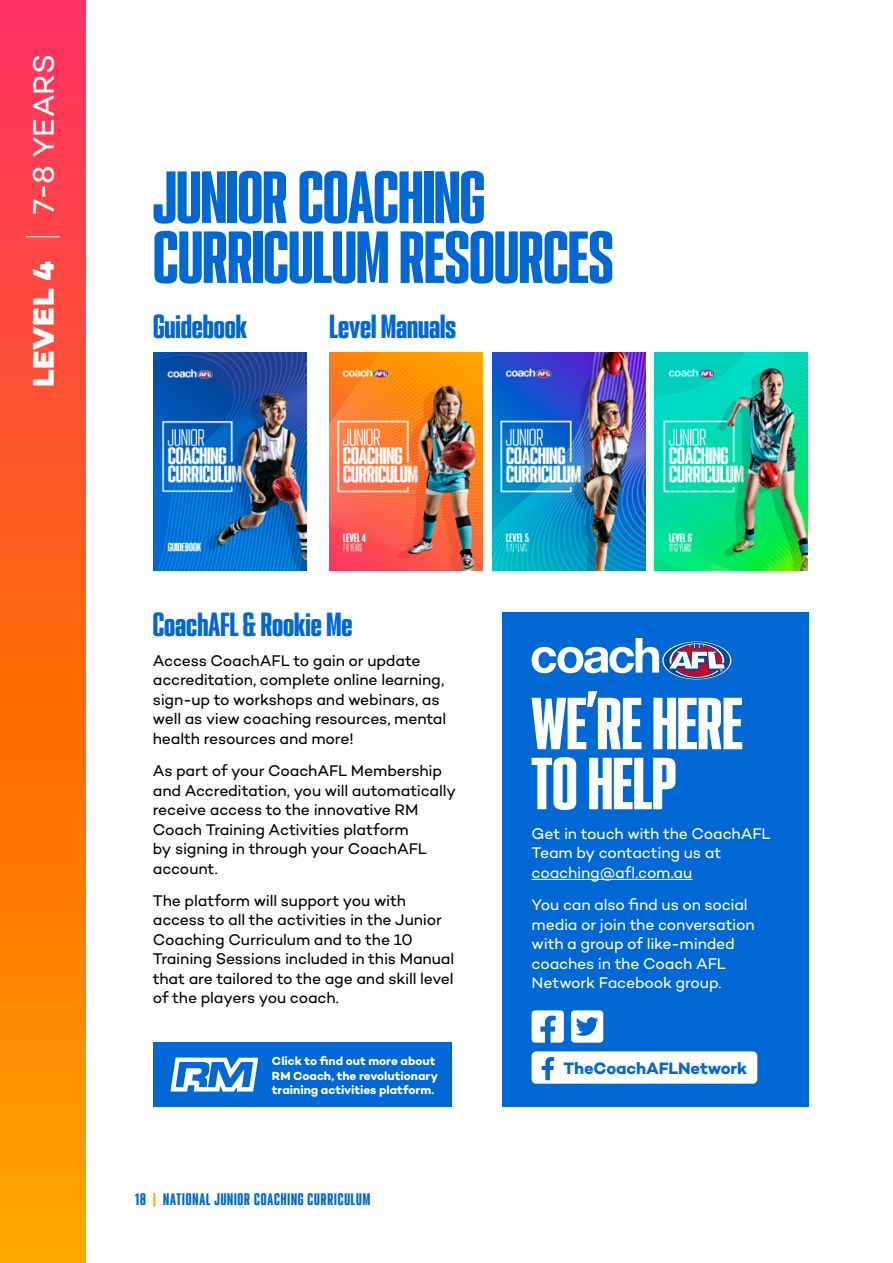
<style>
.page{position:relative;width:893px;height:1263px;background:#fff}
.page>*{position:absolute;margin:0;border:0;box-sizing:border-box;transform-origin:0 0}
.Header_1{font:66px/60px "PODIUM Sharp 2.10";letter-spacing:-.01em;color:#0068d4}
.Header_1-2{font:66px/60px "PODIUM Sharp 2.10";color:#fff}
.Header_2{font:30px "PODIUM Sharp 2.10";letter-spacing:-.005em;color:#0068d4}
.t1{font:30px "Campton";letter-spacing:.01em;color:#fff}
.Body_Copy{font:700 16.8px "Campton";letter-spacing:-.015em;color:#0068d4}
.Body_Copy-2{font:15.75px/19.5px "Campton";letter-spacing:-.015em;color:#000}
.Body_Copy-3{font:15.75px/19.5px "Campton";letter-spacing:-.015em;color:#fff}
.t2{font:15px "PODIUM Sharp 2.10";letter-spacing:.06em;color:#0068d4}
.Body_Copy-4{font:700 12px/14.9px "Campton";color:#fff}
.s1{font-weight:800}
.s2{font-family:"Antenna";font-weight:100;font-size:36px}
.s3{color:#ffaf00}
</style>
<div class="page">
<svg style="left:0;top:0;width:85px;height:1263px;background:#ff671e"></svg>
<div style="left:502px;top:612px;width:306px;height:495px;background:#0068d4"></div>
<hr style="left:532px;top:879px;width:160px;height:1px;background:#fff">
<svg style="left:532px;top:638px;width:127px;height:35px"></svg>
<svg style="left:662px;top:642px;width:69px;height:37px"></svg>
<div style="left:664px;top:642px;width:66px;height:37px;background:#004893;border-radius:50%"></div>
<svg style="left:669px;top:643px;width:56px;height:35px"></svg>
<svg style="left:532px;top:1010px;width:32px;height:33px"></svg>
<svg style="left:571px;top:1010px;width:32px;height:33px"></svg>
<div style="left:532px;top:1051px;width:225px;height:33px;background:#fff;border-radius:5px"></div>
<svg style="left:542px;top:1057px;width:12px;height:23px"></svg>
<div style="left:153px;top:1042px;width:298px;height:65px;background:#0068d4"></div>
<svg style="left:170px;top:1057px;width:88px;height:34px"></svg>
<hr style="left:892px;top:0;width:1px;height:1263px;background:#ffaf00">
<img style="left:492px;top:353px;width:153px;height:217px">
<img style="left:655px;top:353px;width:153px;height:217px">
<img style="left:329px;top:353px;width:153px;height:217px">
<img style="left:153px;top:353px;width:153px;height:217px">
<h2 class="t1" style="left:25px;top:387px;width:334px;rotate:-90deg"><span class="s1">LEVEL 4</span> <span class="s2">|</span> 7-8 YEARS</h2>
<p class="Header_1" style="left:153px;top:167px;width:462px">JUNIOR COACHING<br>CURRICULUM RESOURCES</p>
<p class="Header_2" style="left:153px;top:307px;width:95px">Guidebook</p>
<p class="Header_2" style="left:329px;top:307px;width:129px">Level Manuals</p>
<p class="Header_2" style="left:153px;top:605px;width:201px">CoachAFL &amp; Rookie Me</p>
<p class="Body_Copy-2" style="left:153px;top:650px;width:295px">Access CoachAFL to gain or update accreditation, complete online learning, sign-up to workshops and webinars, as well as view coaching resources, mental health resources and more!</p>
<p class="Body_Copy-2" style="left:153px;top:761px;width:305px">As part of your CoachAFL Membership and Accreditation, you will automatically receive access to the innovative RM<br>Coach Training Activities platform<br>by signing in through your CoachAFL account.</p>
<p class="Body_Copy-2" style="left:153px;top:890px;width:303px">The platform will support you with access to all the activities in the Junior Coaching Curriculum and to the 10<br>Training Sessions included in this Manual that are tailored to the age and skill level of the players you coach.</p>
<p class="Body_Copy-4" style="left:272px;top:1053px;width:168px">Click to find out more about<br>RM Coach, the revolutionary training activities platform.</p>
<p class="t2" style="left:135px;top:1189px;width:237px">18 <span class="s3">|</span> NATIONAL JUNIOR COACHING CURRICULUM</p>
<p class="Header_1-2" style="left:532px;top:693px;width:213px">WE’RE HERE<br>TO HELP</p>
<p class="Body_Copy-3" style="left:532px;top:823px;width:241px">Get in touch with the CoachAFL<br>Team by contacting us at coaching@afl.com.au</p>
<p class="Body_Copy-3" style="left:532px;top:894px;width:225px">You can also find us on social media or join the conversation with a group of like-minded coaches in the Coach AFL<br>Network Facebook group.</p>
<p class="Body_Copy" style="left:564px;top:1057px;width:185px">TheCoachAFLNetwork</p>
</div>
